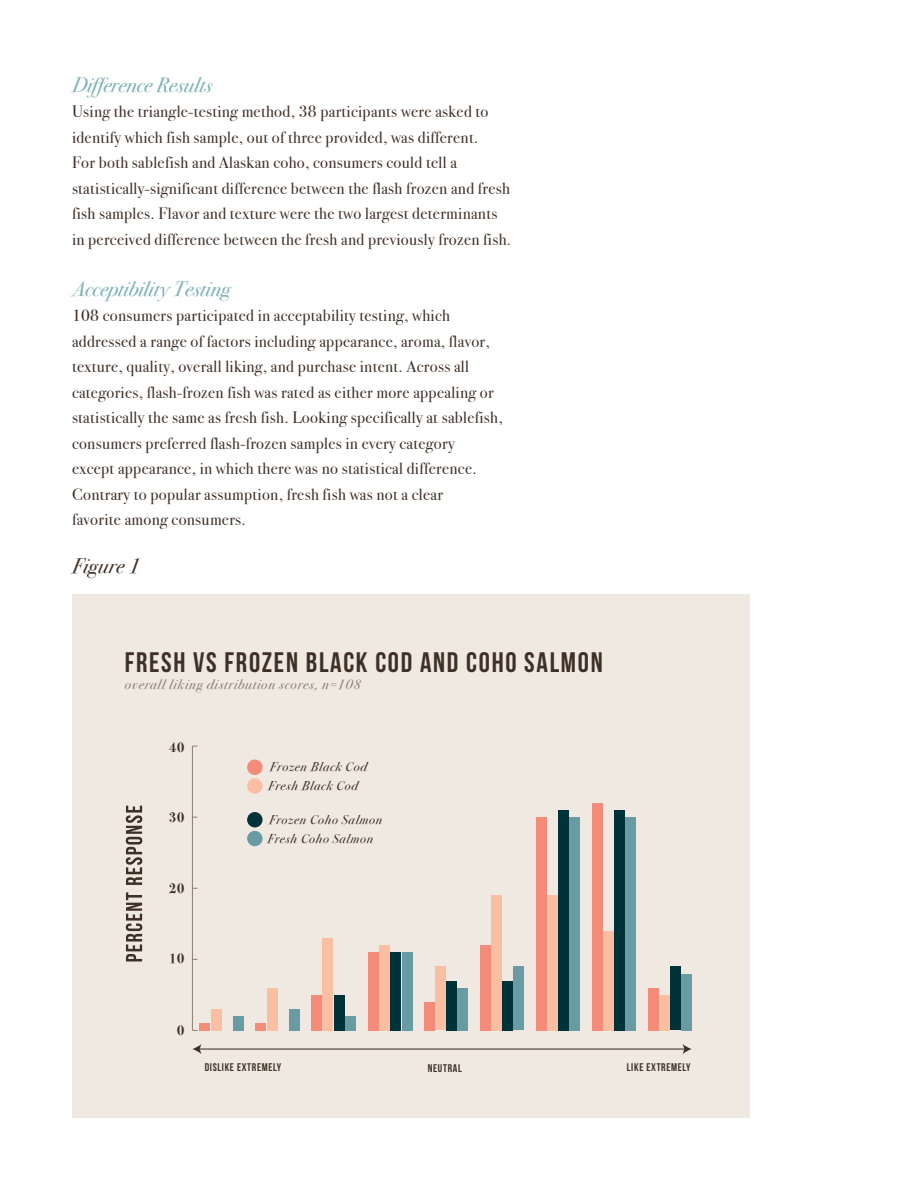
<style>
.page{position:relative;width:918px;height:1188px;background:#fff}
.page>*{position:absolute;margin:0;border:0;box-sizing:border-box;transform-origin:0 0}
.t1{font:28.2px "Bebas Neue";letter-spacing:.06em;color:#3e3026}
.Body{font:italic 21px "Bodoni Svty Two ITCTT";color:#7db2b6}
.Body-2{font:italic 21px "Bodoni Svty Two ITCTT";letter-spacing:.02em;color:#3e3027}
.Body-3{font:16.5px/25.5px "Bodoni Svty Two ITCTT";letter-spacing:.02em;color:#3e3027}
.t2{font:700 14.55px "Bodoni Svty Two ITCTT";letter-spacing:.06em;color:#3e3026;scale:.87 1}
.t3{font:italic 13.65px "Bodoni Svty Two ITCTT";letter-spacing:.06em;color:#8b7e72}
.t4{font:italic 12.75px/19.2px "Bodoni Svty Two ITCTT";letter-spacing:.06em;color:#3e3026}
.t5{font:11.1px "Bebas Neue";letter-spacing:.06em;color:#3e3026}
</style>
<div class="page">
<div style="left:72px;top:594px;width:677px;height:524px;background:#efe9e1"></div>
<hr style="left:192px;top:746px;width:1px;height:284px;background:#8b7e72">
<div style="left:682px;top:974px;width:10px;height:56px;background:#689ba4"></div>
<div style="left:670px;top:966px;width:10px;height:64px;background:#00323a"></div>
<div style="left:659px;top:995px;width:10px;height:35px;background:#fabea3"></div>
<div style="left:648px;top:988px;width:10px;height:42px;background:#f48b78"></div>
<div style="left:626px;top:817px;width:10px;height:213px;background:#689ba4"></div>
<div style="left:614px;top:810px;width:11px;height:220px;background:#00323a"></div>
<div style="left:603px;top:931px;width:10px;height:99px;background:#fabea3"></div>
<div style="left:592px;top:803px;width:10px;height:227px;background:#f48b78"></div>
<div style="left:570px;top:817px;width:10px;height:213px;background:#689ba4"></div>
<div style="left:559px;top:810px;width:10px;height:220px;background:#00323a"></div>
<div style="left:547px;top:895px;width:10px;height:135px;background:#fabea3"></div>
<div style="left:536px;top:817px;width:10px;height:213px;background:#f48b78"></div>
<div style="left:514px;top:966px;width:10px;height:64px;background:#689ba4"></div>
<div style="left:503px;top:981px;width:10px;height:49px;background:#00323a"></div>
<div style="left:491px;top:895px;width:11px;height:135px;background:#fabea3"></div>
<div style="left:480px;top:945px;width:10px;height:85px;background:#f48b78"></div>
<div style="left:458px;top:988px;width:10px;height:42px;background:#689ba4"></div>
<div style="left:447px;top:981px;width:10px;height:49px;background:#00323a"></div>
<div style="left:436px;top:966px;width:10px;height:64px;background:#fabea3"></div>
<div style="left:424px;top:1002px;width:10px;height:28px;background:#f48b78"></div>
<div style="left:402px;top:952px;width:10px;height:78px;background:#689ba4"></div>
<div style="left:391px;top:952px;width:10px;height:78px;background:#00323a"></div>
<div style="left:380px;top:945px;width:10px;height:85px;background:#fabea3"></div>
<div style="left:368px;top:952px;width:11px;height:78px;background:#f48b78"></div>
<div style="left:345px;top:1016px;width:10px;height:14px;background:#689ba4"></div>
<div style="left:334px;top:995px;width:10px;height:35px;background:#00323a"></div>
<div style="left:323px;top:938px;width:10px;height:92px;background:#fabea3"></div>
<div style="left:312px;top:995px;width:10px;height:35px;background:#f48b78"></div>
<div style="left:289px;top:1009px;width:10px;height:21px;background:#689ba4"></div>
<div style="left:267px;top:988px;width:10px;height:42px;background:#fabea3"></div>
<div style="left:256px;top:1023px;width:10px;height:7px;background:#f48b78"></div>
<div style="left:233px;top:1016px;width:11px;height:14px;background:#689ba4"></div>
<div style="left:211px;top:1009px;width:10px;height:21px;background:#fabea3"></div>
<div style="left:200px;top:1023px;width:10px;height:7px;background:#f48b78"></div>
<svg style="left:126px;top:892px;width:16px;height:69px"></svg>
<svg style="left:126px;top:806px;width:16px;height:79px"></svg>
<hr style="left:199px;top:1049px;width:486px;height:1px;background:#3e3026">
<svg style="left:192px;top:1044px;width:9px;height:10px"></svg>
<svg style="left:683px;top:1044px;width:9px;height:10px"></svg>
<div style="left:247px;top:760px;width:16px;height:15px;background:#f48b78;border-radius:50%"></div>
<div style="left:247px;top:778px;width:16px;height:16px;background:#fabea3;border-radius:50%"></div>
<div style="left:247px;top:812px;width:16px;height:15px;background:#00323a;border-radius:50%"></div>
<div style="left:247px;top:831px;width:16px;height:15px;background:#689ba4;border-radius:50%"></div>
<p class="Body" style="left:72px;top:66px;width:141px">Difference Results</p>
<p class="Body-3" style="left:72px;top:97px;width:441px">Using the triangle-testing method, 38 participants were asked to identify which fish sample, out of three provided, was different.<br>For both sablefish and Alaskan coho, consumers could tell a statistically-significant difference between the flash frozen and fresh fish samples. Flavor and texture were the two largest determinants in perceived difference between the fresh and previously frozen fish.</p>
<p class="Body" style="left:72px;top:270px;width:160px">Acceptibility Testing</p>
<p class="Body-3" style="left:72px;top:301px;width:432px">108 consumers participated in acceptability testing, which addressed a range of factors including appearance, aroma, flavor, texture, quality, overall liking, and purchase intent. Across all categories, flash-frozen fish was rated as either more appealing or statistically the same as fresh fish. Looking specifically at sablefish, consumers preferred flash-frozen samples in every category<br>except appearance, in which there was no statistical difference.<br>Contrary to popular assumption, fresh fish was not a clear<br>favorite among consumers.</p>
<p class="Body-2" style="left:72px;top:548px;width:69px">Figure 1</p>
<p class="t1" style="left:125px;top:647px;width:480px">FRESH VS FROZEN BLACK COD AND COHO SALMON</p>
<p class="t3" style="left:125px;top:672px;width:238px">overall liking distribution scores, n=108</p>
<p class="t2" style="left:169px;top:735px;width:19px">40</p>
<p class="t2" style="left:169px;top:805px;width:19px">30</p>
<p class="t2" style="left:169px;top:876px;width:19px">20</p>
<p class="t2" style="left:169px;top:946px;width:19px">10</p>
<p class="t4" style="left:268px;top:756px;width:100px">Frozen Black Cod<br>Fresh Black Cod</p>
<p class="t4" style="left:267px;top:809px;width:116px">Frozen Coho Salmon<br>Fresh Coho Salmon</p>
<p class="t2" style="left:177px;top:1018px;width:10px">0</p>
<p class="t5" style="left:205px;top:1061px;width:78px">DISLIKE EXTREMELY</p>
<p class="t5" style="left:627px;top:1061px;width:65px">LIKE EXTREMELY</p>
<p class="t5" style="left:428px;top:1062px;width:35px">NEUTRAL</p>
</div>
